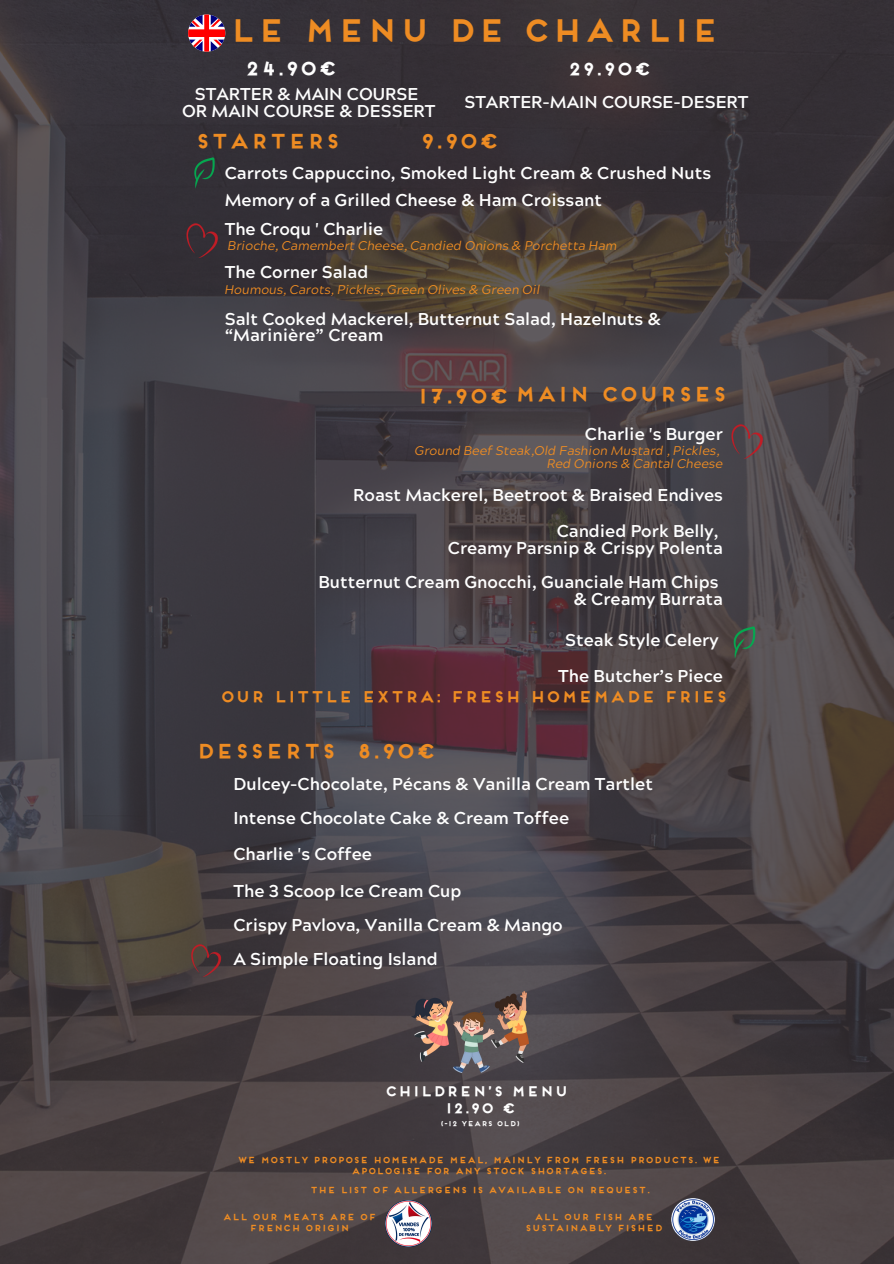
<style>
.page{position:relative;width:894px;height:1264px;background:#fff}
.page>*{position:absolute;margin:0;border:0;box-sizing:border-box;transform-origin:0 0}
.t1{font:700 30px "Frontage";color:#ee8c23}
.t2{font:700 19.5px "Frontage";color:#ee8c23}
.t3{font:700 18.45px "Frontage";color:#fefefe}
.t4{font:700 17.1px/17px "Acherus Grotesque";color:#fff;text-align:right}
.t5{font:700 17.1px/16.8px "Acherus Grotesque";color:#fefefe;text-align:center}
.t6{font:700 17.1px "Frontage";color:#fefefe}
.t7{font:700 15px "Frontage";color:#ee8c23}
.t8{font:700 13.5px "Frontage";color:#fff}
.t9{font:italic 12.6px "Acherus Grotesque";color:#ee8c23}
.t10{font:700 8.55px/11.4px "Frontage";color:#ee8c23;text-align:center}
.t11{font:700 6.75px "Frontage";color:#fff}
</style>
<div class="page">
<img style="left:0;top:0;width:893px;height:1263px">
<img style="left:188px;top:156px;width:33px;height:33px">
<img style="left:182px;top:223px;width:39px;height:34px">
<img style="left:187px;top:944px;width:37px;height:32px">
<img style="left:727px;top:626px;width:33px;height:33px">
<img style="left:727px;top:424px;width:39px;height:34px">
<img style="left:385px;top:1200px;width:46px;height:46px">
<img style="left:671px;top:1198px;width:43px;height:42px">
<img style="left:411px;top:991px;width:117px;height:81px">
<svg style="left:188px;top:15px;width:37px;height:37px"></svg>
<p class="t1" style="left:228px;top:19px;width:492px">LE MENU DE CHARLIE</p>
<h5 class="t3" style="left:244px;top:61px;width:93px">24.90€</h5>
<h5 class="t5" style="left:182px;top:88px;width:255px">STARTER &amp; MAIN COURSE<br>OR MAIN COURSE &amp; DESSERT</h5>
<h5 class="t6" style="left:567px;top:63px;width:85px">29.90€</h5>
<h5 class="t5" style="left:464px;top:96px;width:285px">STARTER-MAIN COURSE-DESERT</h5>
<p class="t2" style="left:194px;top:133px;width:147px">STARTERS</p>
<p class="t2" style="left:419px;top:133px;width:80px">9.90€</p>
<h1 class="t4" style="left:225px;top:167px;width:488px">Carrots Cappuccino, Smoked Light Cream &amp; Crushed Nuts</h1>
<h3 class="t4" style="left:225px;top:194px;width:379px">Memory of a Grilled Cheese &amp; Ham Croissant</h3>
<h4 class="t4" style="left:225px;top:222px;width:160px">The Croqu ' Charlie</h4>
<h6 class="t9" style="left:228px;top:238px;width:390px">Brioche, Camembert Cheese, Candied Onions &amp; Porchetta Ham</h6>
<h4 class="t4" style="left:225px;top:266px;width:145px">The Corner Salad</h4>
<h2 class="t9" style="left:225px;top:281px;width:317px">Houmous, Carots, Pickles, Green Olives &amp; Green Oil</h2>
<h3 class="t4" style="left:225px;top:312px;width:437px;text-align:left">Salt Cooked Mackerel, Butternut Salad, Hazelnuts &amp; “Marinière” Cream</h3>
<h5 class="t2" style="left:416px;top:386px;width:311px">17.90€ MAIN COURSES</h5>
<p class="t5" style="left:584px;top:428px;width:139px">Charlie 's Burger</p>
<p class="t9" style="left:414px;top:443px;width:306px">Ground Beef Steak,Old Fashion Mustard , Pickles,</p>
<h5 class="t9" style="left:547px;top:456px;width:177px">Red Onions &amp; Cantal Cheese</h5>
<h5 class="t4" style="left:353px;top:489px;width:371px">Roast Mackerel, Beetroot &amp; Braised Endives</h5>
<p class="t4" style="left:447px;top:525px;width:276px">Candied Pork Belly,<br>Creamy Parsnip &amp; Crispy Polenta</p>
<p class="t4" style="left:318px;top:576px;width:406px">Butternut Cream Gnocchi, Guanciale Ham Chips &amp; Creamy Burrata</p>
<p class="t4" style="left:565px;top:634px;width:155px">Steak Style Celery</p>
<p class="t4" style="left:558px;top:670px;width:166px">The Butcher’s Piece</p>
<h5 class="t7" style="left:220px;top:690px;width:508px">OUR LITTLE EXTRA: FRESH HOMEMADE FRIES</h5>
<h5 class="t2" style="left:195px;top:743px;width:142px">DESSERTS</h5>
<h5 class="t2" style="left:356px;top:743px;width:81px">8.90€</h5>
<h5 class="t4" style="left:233px;top:777px;width:421px">Dulcey-Chocolate, Pécans &amp; Vanilla Cream Tartlet</h5>
<h2 class="t4" style="left:233px;top:811px;width:337px">Intense Chocolate Cake &amp; Cream Toffee</h2>
<h3 class="t4" style="left:233px;top:848px;width:140px">Charlie 's Coffee</h3>
<p class="t4" style="left:233px;top:884px;width:229px">The 3 Scoop Ice Cream Cup</p>
<p class="t4" style="left:233px;top:918px;width:331px">Crispy Pavlova, Vanilla Cream &amp; Mango</p>
<p class="t4" style="left:233px;top:952px;width:206px">A Simple Floating Island</p>
<p class="t8" style="left:384px;top:1085px;width:185px">CHILDREN’S MENU</p>
<h5 class="t8" style="left:444px;top:1102px;width:72px">12.90 €</h5>
<h5 class="t11" style="left:440px;top:1120px;width:81px">(-12 YEARS OLD)</h5>
<h2 class="t10" style="left:237px;top:1154px;width:484px">WE MOSTLY PROPOSE HOMEMADE MEAL, MAINLY FROM FRESH PRODUCTS. WE<br>APOLOGISE FOR ANY STOCK SHORTAGES.</h2>
<h3 class="t10" style="left:309px;top:1184px;width:342px">THE LIST OF ALLERGENS IS AVAILABLE ON REQUEST.</h3>
<p class="t10" style="left:222px;top:1212px;width:155px">ALL OUR MEATS ARE OF<br>FRENCH ORIGIN</p>
<p class="t10" style="left:524px;top:1212px;width:139px">ALL OUR FISH ARE<br>SUSTAINABLY FISHED</p>
</div>
